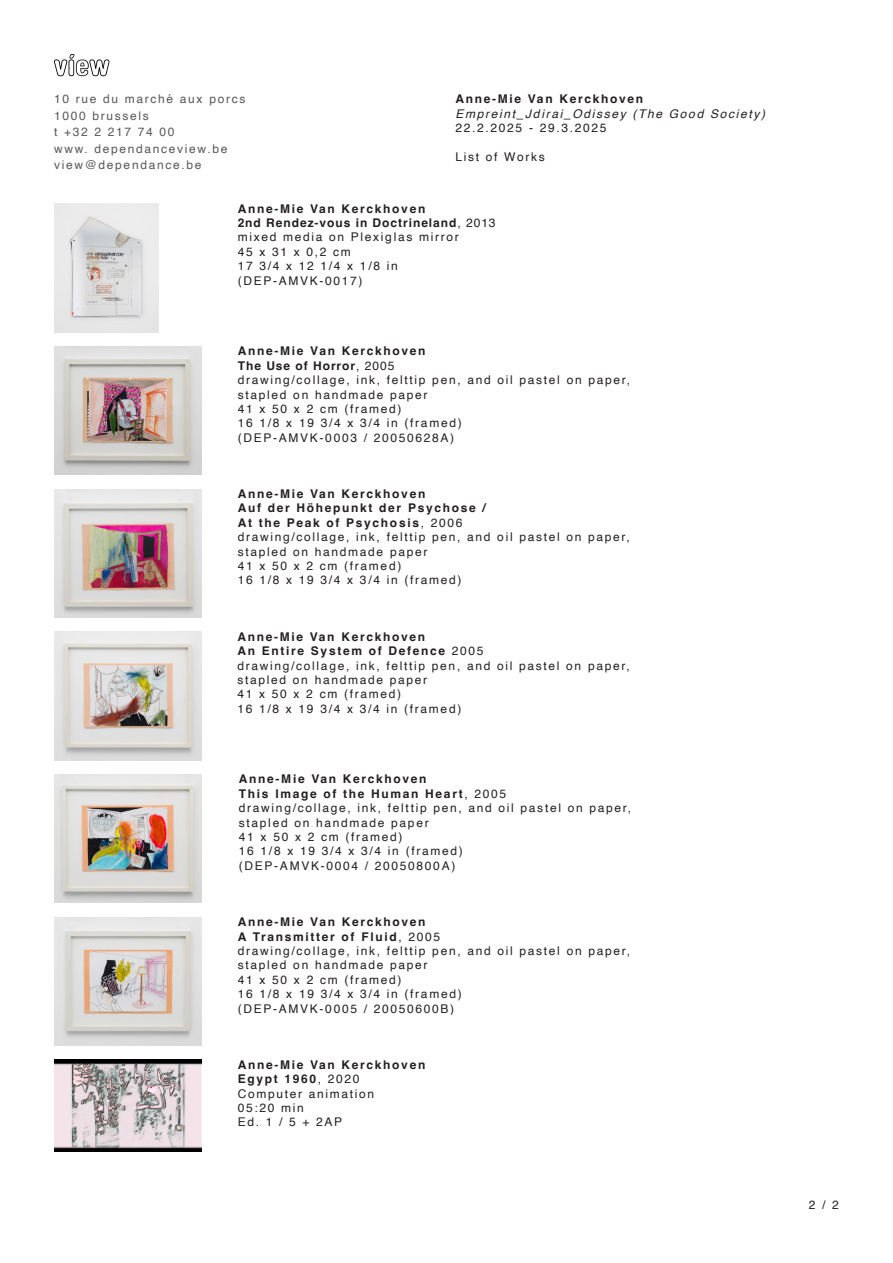
<style>
.page{position:relative;width:893px;height:1263px;background:#fff}
.page>*{position:absolute;margin:0;border:0;box-sizing:border-box;transform-origin:0 0}
._02-Caption{font:12px "Helvetica";letter-spacing:.14em;color:#231f20}
._02-Caption-2{font:700 12px "Helvetica";letter-spacing:.14em;color:#231f20}
.t1{font:12px/16.5px "Helvetica";letter-spacing:.14em;color:#57585a}
._02-Caption-3{font:700 12px "Helvetica";letter-spacing:.08em;color:#231f20}
._01-Title_BOLD{font:italic 12px "Helvetica";letter-spacing:.14em;color:#231f20}
._01-Title_BOLD-2{font:700 12px "Helvetica";letter-spacing:.14em;color:#231f20}
._01-Title_BOLD-3{font:12px "Helvetica";letter-spacing:.14em;color:#231f20}
.s1{font-weight:400}
</style>
<div class="page">
<svg style="left:54px;top:54px;width:55px;height:22px"></svg>
<img style="left:54px;top:1060px;width:148px;height:91px">
<img style="left:54px;top:917px;width:148px;height:128px">
<img style="left:54px;top:346px;width:148px;height:129px">
<img style="left:54px;top:489px;width:148px;height:128px">
<img style="left:54px;top:774px;width:148px;height:129px">
<img style="left:54px;top:632px;width:148px;height:128px">
<img style="left:54px;top:204px;width:104px;height:128px">
<p class="t1" style="left:54px;top:91px;width:193px">10 rue du marché aux porcs<br>1000 brussels<br>t +32 2 217 74 00<br>www. dependanceview.be view@dependance.be</p>
<p class="_01-Title_BOLD-2" style="left:455px;top:92px;width:189px">Anne-Mie Van Kerckhoven</p>
<p class="_01-Title_BOLD" style="left:455px;top:104px;width:311px">Empreint_Jdirai_Odissey (The Good Society)</p>
<p class="_01-Title_BOLD-3" style="left:455px;top:119px;width:153px">22.2.2025 - 29.3.2025</p>
<p class="_02-Caption" style="left:455px;top:147px;width:91px">List of Works</p>
<p class="_02-Caption-2" style="left:238px;top:201px;width:189px">Anne-Mie Van Kerckhoven</p>
<p class="_02-Caption-3" style="left:238px;top:215px;width:259px">2nd Rendez-vous in Doctrineland<span class="s1">, 2013</span></p>
<p class="_02-Caption" style="left:238px;top:228px;width:223px">mixed media on Plexiglas mirror</p>
<p class="_02-Caption" style="left:238px;top:242px;width:115px">45 x 31 x 0,2 cm</p>
<p class="_02-Caption" style="left:238px;top:257px;width:162px">17 3/4 x 12 1/4 x 1/8 in</p>
<p class="_02-Caption" style="left:238px;top:271px;width:126px">(DEP-AMVK-0017)</p>
<p class="_02-Caption-2" style="left:238px;top:344px;width:189px">Anne-Mie Van Kerckhoven</p>
<p class="_02-Caption-3" style="left:238px;top:358px;width:158px">The Use of Horror<span class="s1">, 2005</span></p>
<p class="_02-Caption" style="left:238px;top:371px;width:394px">drawing/collage, ink, felttip pen, and oil pastel on paper,</p>
<p class="_02-Caption" style="left:238px;top:385px;width:191px">stapled on handmade paper</p>
<p class="_02-Caption" style="left:238px;top:399px;width:165px">41 x 50 x 2 cm (framed)</p>
<p class="_02-Caption" style="left:238px;top:414px;width:225px">16 1/8 x 19 3/4 x 3/4 in (framed)</p>
<p class="_02-Caption" style="left:238px;top:428px;width:218px">(DEP-AMVK-0003 / 20050628A)</p>
<p class="_02-Caption-2" style="left:238px;top:486px;width:189px">Anne-Mie Van Kerckhoven</p>
<p class="_02-Caption-2" style="left:238px;top:501px;width:250px">Auf der Höhepunkt der Psychose /</p>
<p class="_02-Caption-2" style="left:238px;top:515px;width:226px">At the Peak of Psychosis<span class="s1">, 2006</span></p>
<p class="_02-Caption" style="left:238px;top:528px;width:394px">drawing/collage, ink, felttip pen, and oil pastel on paper,</p>
<p class="_02-Caption" style="left:238px;top:542px;width:191px">stapled on handmade paper</p>
<p class="_02-Caption" style="left:238px;top:557px;width:165px">41 x 50 x 2 cm (framed)</p>
<p class="_02-Caption" style="left:238px;top:571px;width:225px">16 1/8 x 19 3/4 x 3/4 in (framed)</p>
<p class="_02-Caption-2" style="left:237px;top:629px;width:189px">Anne-Mie Van Kerckhoven</p>
<p class="_02-Caption-2" style="left:237px;top:644px;width:248px">An Entire System of Defence <span class="s1">2005</span></p>
<p class="_02-Caption" style="left:237px;top:656px;width:394px">drawing/collage, ink, felttip pen, and oil pastel on paper,</p>
<p class="_02-Caption" style="left:237px;top:670px;width:191px">stapled on handmade paper</p>
<p class="_02-Caption" style="left:237px;top:685px;width:165px">41 x 50 x 2 cm (framed)</p>
<p class="_02-Caption" style="left:237px;top:699px;width:225px">16 1/8 x 19 3/4 x 3/4 in (framed)</p>
<p class="_02-Caption-2" style="left:239px;top:772px;width:189px">Anne-Mie Van Kerckhoven</p>
<p class="_02-Caption-2" style="left:239px;top:786px;width:269px">This Image of the Human Heart<span class="s1">, 2005</span></p>
<p class="_02-Caption" style="left:239px;top:799px;width:394px">drawing/collage, ink, felttip pen, and oil pastel on paper,</p>
<p class="_02-Caption" style="left:239px;top:813px;width:191px">stapled on handmade paper</p>
<p class="_02-Caption" style="left:239px;top:827px;width:165px">41 x 50 x 2 cm (framed)</p>
<p class="_02-Caption" style="left:239px;top:842px;width:225px">16 1/8 x 19 3/4 x 3/4 in (framed)</p>
<p class="_02-Caption" style="left:239px;top:856px;width:218px">(DEP-AMVK-0004 / 20050800A)</p>
<p class="_02-Caption-2" style="left:238px;top:914px;width:189px">Anne-Mie Van Kerckhoven</p>
<p class="_02-Caption-2" style="left:238px;top:929px;width:204px">A Transmitter of Fluid<span class="s1">, 2005</span></p>
<p class="_02-Caption" style="left:238px;top:941px;width:394px">drawing/collage, ink, felttip pen, and oil pastel on paper,</p>
<p class="_02-Caption" style="left:238px;top:956px;width:191px">stapled on handmade paper</p>
<p class="_02-Caption" style="left:238px;top:970px;width:165px">41 x 50 x 2 cm (framed)</p>
<p class="_02-Caption" style="left:238px;top:985px;width:225px">16 1/8 x 19 3/4 x 3/4 in (framed)</p>
<p class="_02-Caption" style="left:238px;top:999px;width:218px">(DEP-AMVK-0005 / 20050600B)</p>
<p class="_02-Caption-2" style="left:238px;top:1057px;width:189px">Anne-Mie Van Kerckhoven</p>
<p class="_02-Caption-2" style="left:238px;top:1072px;width:123px">Egypt 1960<span class="s1">, 2020</span></p>
<p class="_02-Caption" style="left:238px;top:1084px;width:138px">Computer animation</p>
<p class="_02-Caption" style="left:238px;top:1098px;width:68px">05:20 min</p>
<p class="_02-Caption" style="left:238px;top:1113px;width:106px">Ed. 1 / 5 + 2AP</p>
<p class="_02-Caption" style="left:809px;top:1195px;width:32px">2 / 2</p>
</div>
